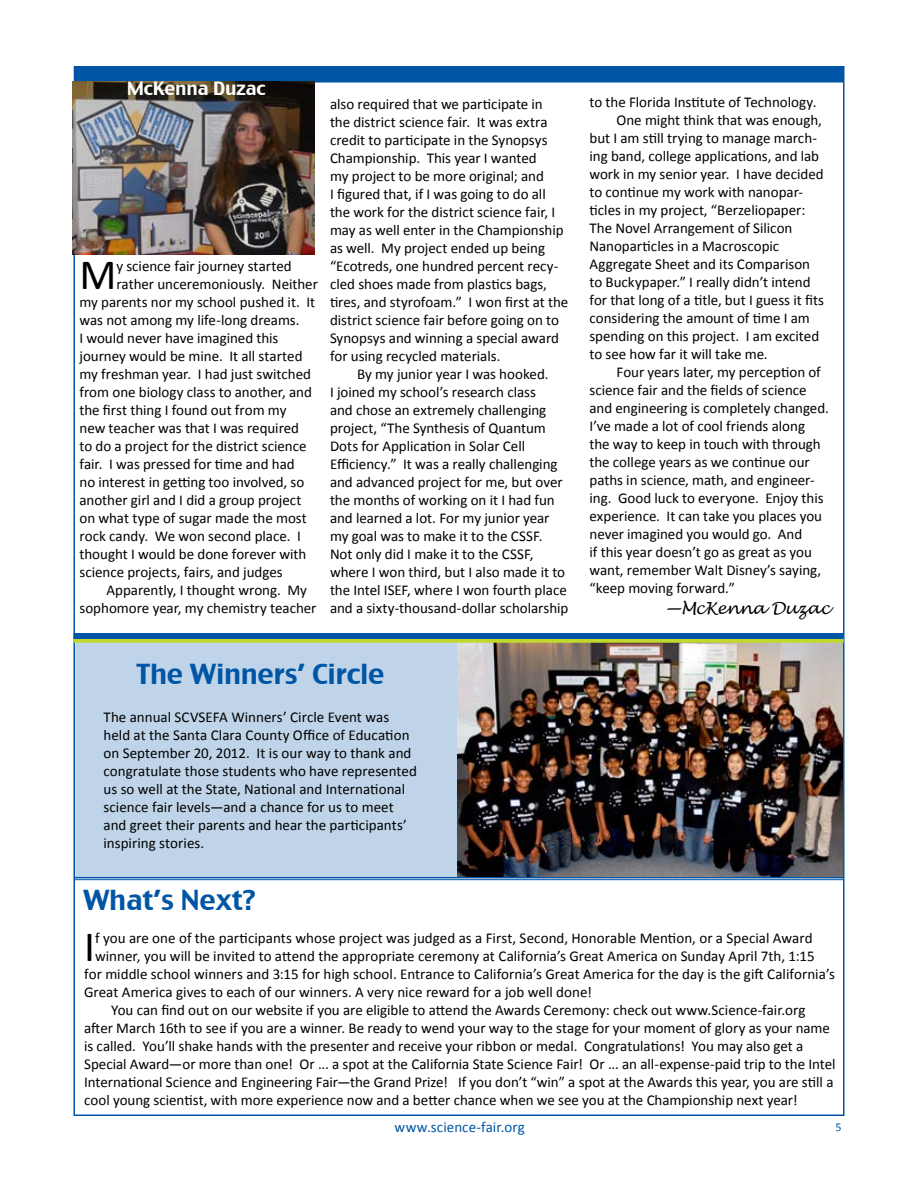
<style>
.page{position:relative;width:918px;height:1188px;background:#fff}
.page>*{position:absolute;margin:0;border:0;box-sizing:border-box;transform-origin:0 0}
.t1{font:43.35px "Calibri";color:#000}
.t2{font:27px "Charcoal CY";letter-spacing:-.01em;color:#0055a4}
.t3{font:18px "Charcoal CY";letter-spacing:-.01em;color:#fff}
.t4{font:italic 16.5px "Lucida Handwriting";letter-spacing:-.02em;color:#000}
.t5{font:15px/18px "Calibri";color:#000}
.t6{font:15px "Calibri";letter-spacing:.005em;color:#0055a4}
.t7{font:12px "Calibri";color:#0055a4}
</style>
<div class="page">
<div style="left:74px;top:66px;width:770px;height:15px;background:#0055a4"></div>
<div style="left:74px;top:81px;width:770px;height:1035px;background:#fff;border:2px solid #0055a4"></div>
<div style="left:75px;top:642px;width:416px;height:236px;background:#bfd4e8"></div>
<hr style="left:75px;top:877px;width:769px;height:1px;background:#0055a4">
<hr style="left:75px;top:879px;width:769px;height:1px;background:#0055a4">
<img style="left:458px;top:643px;width:385px;height:234px">
<img style="left:72px;top:81px;width:242px;height:173px">
<div style="left:74px;top:637px;width:770px;height:6px;background:#c1d82f"></div>
<div style="left:74px;top:633px;width:770px;height:6px;background:#0055a4"></div>
<p class="t3" style="left:127px;top:77px;width:140px">McKenna Duzac</p>
<h1 class="t1" style="left:80px;top:247px;width:39px">M</h1>
<p class="t5" style="left:116px;top:256px;width:177px">y science fair journey started</p>
<p class="t5" style="left:116px;top:274px;width:203px">rather unceremoniously. Neither</p>
<p class="t5" style="left:79px;top:292px;width:237px">my parents nor my school pushed it. It</p>
<p class="t5" style="left:79px;top:310px;width:222px">was not among my life-long dreams.</p>
<p class="t5" style="left:79px;top:328px;width:200px">I would never have imagined this</p>
<p class="t5" style="left:79px;top:346px;width:225px">journey would be mine. It all started</p>
<p class="t5" style="left:79px;top:364px;width:233px">my freshman year. I had just switched</p>
<p class="t5" style="left:79px;top:382px;width:234px">from one biology class to another, and</p>
<p class="t5" style="left:79px;top:400px;width:209px">the first thing I found out from my</p>
<p class="t5" style="left:79px;top:418px;width:221px">new teacher was that I was required</p>
<p class="t5" style="left:79px;top:436px;width:229px">to do a project for the district science</p>
<p class="t5" style="left:79px;top:454px;width:217px">fair. I was pressed for time and had</p>
<p class="t5" style="left:79px;top:472px;width:226px">no interest in getting too involved, so</p>
<p class="t5" style="left:79px;top:490px;width:224px">another girl and I did a group project</p>
<p class="t5" style="left:79px;top:508px;width:229px">on what type of sugar made the most</p>
<p class="t5" style="left:79px;top:526px;width:223px">rock candy. We won second place. I</p>
<p class="t5" style="left:79px;top:544px;width:228px">thought I would be done forever with</p>
<p class="t5" style="left:79px;top:562px;width:205px">science projects, fairs, and judges</p>
<p class="t5" style="left:106px;top:580px;width:202px">Apparently, I thought wrong. My</p>
<p class="t5" style="left:79px;top:598px;width:239px">sophomore year, my chemistry teacher</p>
<p class="t5" style="left:330px;top:94px;width:240px">also required that we participate in<br>the district science fair. It was extra credit to participate in the Synopsys Championship. This year I wanted<br>my project to be more original; and<br>I figured that, if I was going to do all the work for the district science fair, I may as well enter in the Championship as well. My project ended up being “Ecotreds, one hundred percent recy&shy;cled shoes made from plastics bags, tires, and styrofoam.” I won first at the district science fair before going on to Synopsys and winning a special award for using recycled materials.</p>
<p class="t5" style="left:330px;top:364px;width:240px;text-indent:27px">By my junior year I was hooked.<br>I joined my school’s research class<br>and chose an extremely challenging project, “The Synthesis of Quantum Dots for Application in Solar Cell Efficiency.” It was a really challenging and advanced project for me, but over the months of working on it I had fun and learned a lot. For my junior year my goal was to make it to the CSSF.<br>Not only did I make it to the CSSF, where I won third, but I also made it to the Intel ISEF, where I won fourth place and a sixty-thousand-dollar scholarship</p>
<h2 class="t2" style="left:136px;top:657px;width:250px">The Winners’ Circle</h2>
<p class="t5" style="left:104px;top:707px;width:315px">The annual SCVSEFA Winners’ Circle Event was held at the Santa Clara County Office of Education on September 20, 2012. It is our way to thank and congratulate those students who have represented us so well at the State, National and International science fair levels—and a chance for us to meet and greet their parents and hear the participants’ inspiring stories.</p>
<p class="t5" style="left:590px;top:93px;width:229px">to the Florida Institute of Technology.</p>
<p class="t5" style="left:616px;top:111px;width:207px">One might think that was enough,</p>
<p class="t5" style="left:590px;top:129px;width:229px">but I am still trying to manage march-</p>
<p class="t5" style="left:590px;top:147px;width:231px">ing band, college applications, and lab</p>
<p class="t5" style="left:590px;top:165px;width:236px">work in my senior year. I have decided</p>
<p class="t5" style="left:590px;top:183px;width:215px">to continue my work with nanopar-</p>
<p class="t5" style="left:590px;top:201px;width:217px">ticles in my project, “Berzeliopaper:</p>
<p class="t5" style="left:590px;top:219px;width:204px">The Novel Arrangement of Silicon</p>
<p class="t5" style="left:590px;top:237px;width:191px">Nanoparticles in a Macroscopic</p>
<p class="t5" style="left:590px;top:255px;width:222px">Aggregate Sheet and its Comparison</p>
<p class="t5" style="left:590px;top:273px;width:223px">to Buckypaper.” I really didn’t intend</p>
<p class="t5" style="left:590px;top:291px;width:236px">for that long of a title, but I guess it fits</p>
<p class="t5" style="left:590px;top:309px;width:222px">considering the amount of time I am</p>
<p class="t5" style="left:590px;top:327px;width:231px">spending on this project. I am excited</p>
<p class="t5" style="left:590px;top:345px;width:180px">to see how far it will take me.</p>
<p class="t5" style="left:617px;top:363px;width:206px">Four years later, my perception of</p>
<p class="t5" style="left:590px;top:381px;width:219px">science fair and the fields of science</p>
<p class="t5" style="left:590px;top:399px;width:241px">and engineering is completely changed.</p>
<p class="t5" style="left:590px;top:417px;width:217px">I’ve made a lot of cool friends along</p>
<p class="t5" style="left:590px;top:435px;width:233px">the way to keep in touch with through</p>
<p class="t5" style="left:590px;top:453px;width:222px">the college years as we continue our</p>
<p class="t5" style="left:590px;top:471px;width:227px">paths in science, math, and engineer-</p>
<p class="t5" style="left:590px;top:489px;width:236px">ing. Good luck to everyone. Enjoy this</p>
<p class="t5" style="left:590px;top:507px;width:234px">experience. It can take you places you</p>
<p class="t5" style="left:590px;top:525px;width:214px">never imagined you would go. And</p>
<p class="t5" style="left:590px;top:543px;width:224px">if this year doesn’t go as great as you</p>
<p class="t5" style="left:590px;top:561px;width:233px">want, remember Walt Disney’s saying,</p>
<p class="t5" style="left:590px;top:579px;width:147px">“keep moving forward.”</p>
<p class="t4" style="left:664px;top:598px;width:167px">—McKenna Duzac</p>
<h2 class="t2" style="left:83px;top:883px;width:173px">What’s Next?</h2>
<h1 class="t1" style="left:84px;top:919px;width:12px">I</h1>
<p class="t5" style="left:95px;top:928px;width:719px">f you are one of the participants whose project was judged as a First, Second, Honorable Mention, or a Special Award</p>
<p class="t5" style="left:95px;top:946px;width:721px">winner, you will be invited to attend the appropriate ceremony at California’s Great America on Sunday April 7th, 1:15</p>
<p class="t5" style="left:84px;top:964px;width:752px">for middle school winners and 3:15 for high school. Entrance to California’s Great America for the day is the gift California’s</p>
<p class="t5" style="left:84px;top:982px;width:509px">Great America gives to each of our winners. A very nice reward for a job well done!</p>
<p class="t5" style="left:111px;top:1000px;width:696px">You can find out on our website if you are eligible to attend the Awards Ceremony: check out www.Science-fair.org</p>
<p class="t5" style="left:84px;top:1018px;width:747px">after March 16th to see if you are a winner. Be ready to wend your way to the stage for your moment of glory as your name</p>
<p class="t5" style="left:84px;top:1036px;width:721px">is called. You’ll shake hands with the presenter and receive your ribbon or medal. Congratulations! You may also get a</p>
<p class="t5" style="left:84px;top:1054px;width:753px">Special Award—or more than one! Or ... a spot at the California State Science Fair! Or ... an all-expense-paid trip to the Intel</p>
<p class="t5" style="left:84px;top:1072px;width:751px">International Science and Engineering Fair—the Grand Prize! If you don’t “win” a spot at the Awards this year, you are still a</p>
<p class="t5" style="left:84px;top:1090px;width:715px">cool young scientist, with more experience now and a better chance when we see you at the Championship next year!</p>
<p class="t6" style="left:395px;top:1117px;width:132px">www.science-fair.org</p>
<p class="t7" style="left:835px;top:1120px;width:8px">5</p>
</div>
